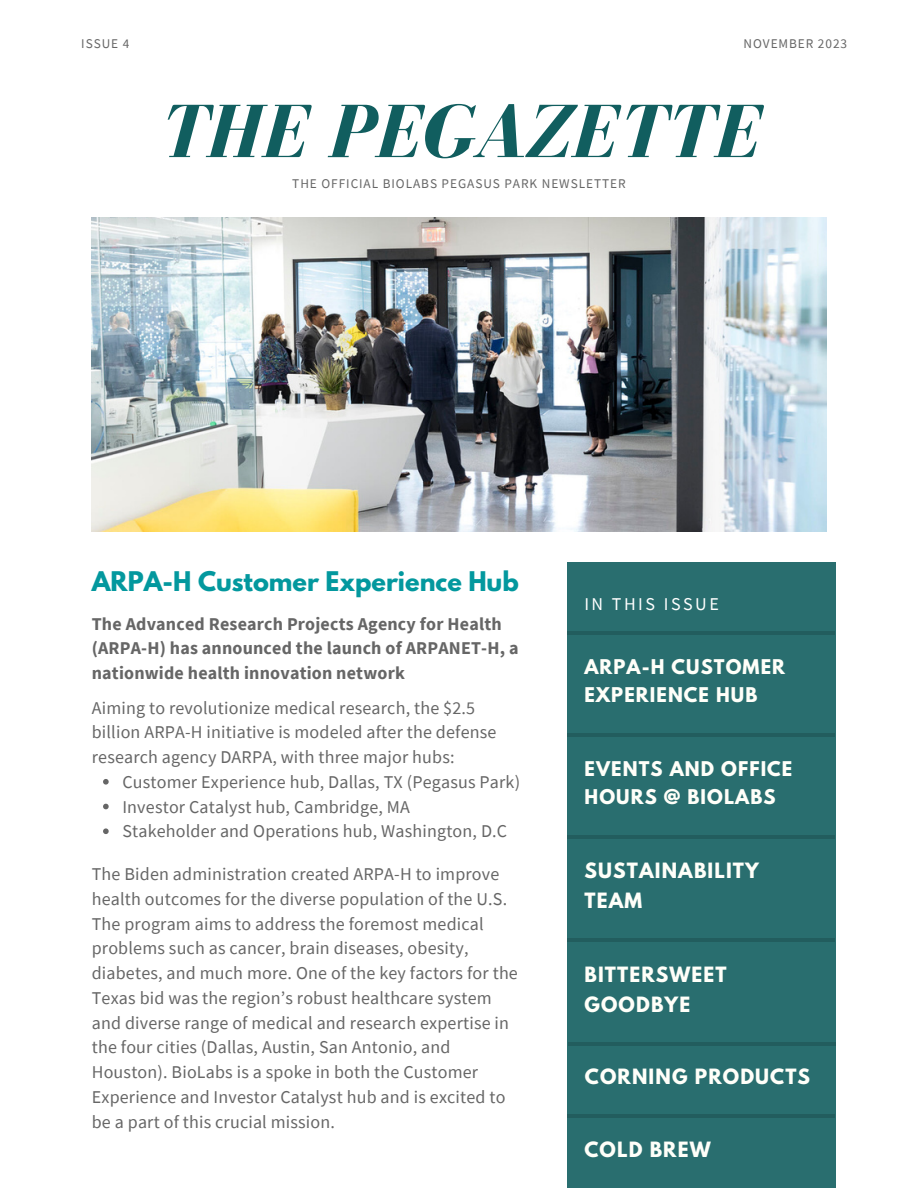
<style>
.page{position:relative;width:918px;height:1188px;background:#fff}
.page>*{position:absolute;margin:0;border:0;box-sizing:border-box;transform-origin:0 0}
.t1{font:italic 700 77.85px "Bodoni FLF";color:#115e5f}
.t2{font:700 24px "League Spartan";color:#03989e}
.t3{font:700 18.6px/29.7px "League Spartan";letter-spacing:.06em;color:#fffff9}
.t4{font:18px/24.8px "Source Sans Pro";letter-spacing:.01em;color:#666}
.t5{font:700 18px/24.8px "Source Sans Pro";letter-spacing:.01em;color:#666}
.t6{font:700 18px/28.2px "League Spartan";letter-spacing:.06em;color:#fffff9}
.t7{font:18px "Source Sans Pro";letter-spacing:.14em;color:#fff}
.t8{font:13.35px "Source Sans Pro";letter-spacing:.07em;color:#666}
</style>
<div class="page">
<div style="left:567px;top:562px;width:268px;height:626px;background:#296e6f"></div>
<hr style="left:567px;top:733px;width:268px;height:3px;background:#000">
<hr style="left:567px;top:835px;width:268px;height:3px;background:#000">
<hr style="left:567px;top:939px;width:268px;height:3px;background:#000">
<hr style="left:568px;top:1042px;width:267px;height:3px;background:#000">
<hr style="left:567px;top:632px;width:268px;height:3px;background:#000">
<img style="left:92px;top:217px;width:734px;height:314px">
<svg style="left:103px;top:779px;width:6px;height:6px"></svg>
<svg style="left:103px;top:804px;width:6px;height:5px"></svg>
<svg style="left:103px;top:828px;width:6px;height:6px"></svg>
<hr style="left:567px;top:1115px;width:268px;height:3px;background:#000">
<p class="t8" style="left:81px;top:35px;width:50px">ISSUE 4</p>
<p class="t8" style="left:744px;top:35px;width:105px">NOVEMBER 2023</p>
<p class="t1" style="left:158px;top:90px;width:603px">THE PEGAZETTE</p>
<p class="t8" style="left:292px;top:175px;width:335px">THE OFFICIAL BIOLABS PEGASUS PARK NEWSLETTER</p>
<p class="t2" style="left:92px;top:570px;width:428px">ARPA-H Customer Experience Hub</p>
<p class="t5" style="left:92px;top:611px;width:428px">The Advanced Research Projects Agency for Health (ARPA-H) has announced the launch of ARPANET-H, a nationwide health innovation network</p>
<p class="t4" style="left:92px;top:695px;width:406px">Aiming to revolutionize medical research, the $2.5 billion ARPA-H initiative is modeled after the defense research agency DARPA, with three major hubs:</p>
<p class="t4" style="left:122px;top:769px;width:399px">Customer Experience hub, Dallas, TX (Pegasus Park)</p>
<p class="t4" style="left:122px;top:794px;width:289px">Investor Catalyst hub, Cambridge, MA</p>
<p class="t4" style="left:122px;top:819px;width:386px">Stakeholder and Operations hub, Washington, D.C</p>
<p class="t4" style="left:92px;top:861px;width:428px">The Biden administration created ARPA-H to improve health outcomes for the diverse population of the U.S.<br>The program aims to address the foremost medical problems such as cancer, brain diseases, obesity, diabetes, and much more. One of the key factors for the Texas bid was the region’s robust healthcare system and diverse range of medical and research expertise in the four cities (Dallas, Austin, San Antonio, and Houston). BioLabs is a spoke in both the Customer Experience and Investor Catalyst hub and is excited to be a part of this crucial mission.</p>
<p class="t7" style="left:584px;top:592px;width:136px">IN THIS ISSUE</p>
<p class="t6" style="left:584px;top:655px;width:202px">ARPA-H CUSTOMER<br>EXPERIENCE HUB</p>
<p class="t6" style="left:585px;top:757px;width:209px">EVENTS AND OFFICE<br>HOURS @ BIOLABS</p>
<p class="t3" style="left:585px;top:858px;width:176px">SUSTAINABILITY<br>TEAM</p>
<p class="t3" style="left:585px;top:962px;width:143px">BITTERSWEET<br>GOODBYE</p>
<p class="t3" style="left:585px;top:1064px;width:227px">CORNING PRODUCTS</p>
<p class="t3" style="left:584px;top:1137px;width:128px">COLD BREW</p>
</div>
